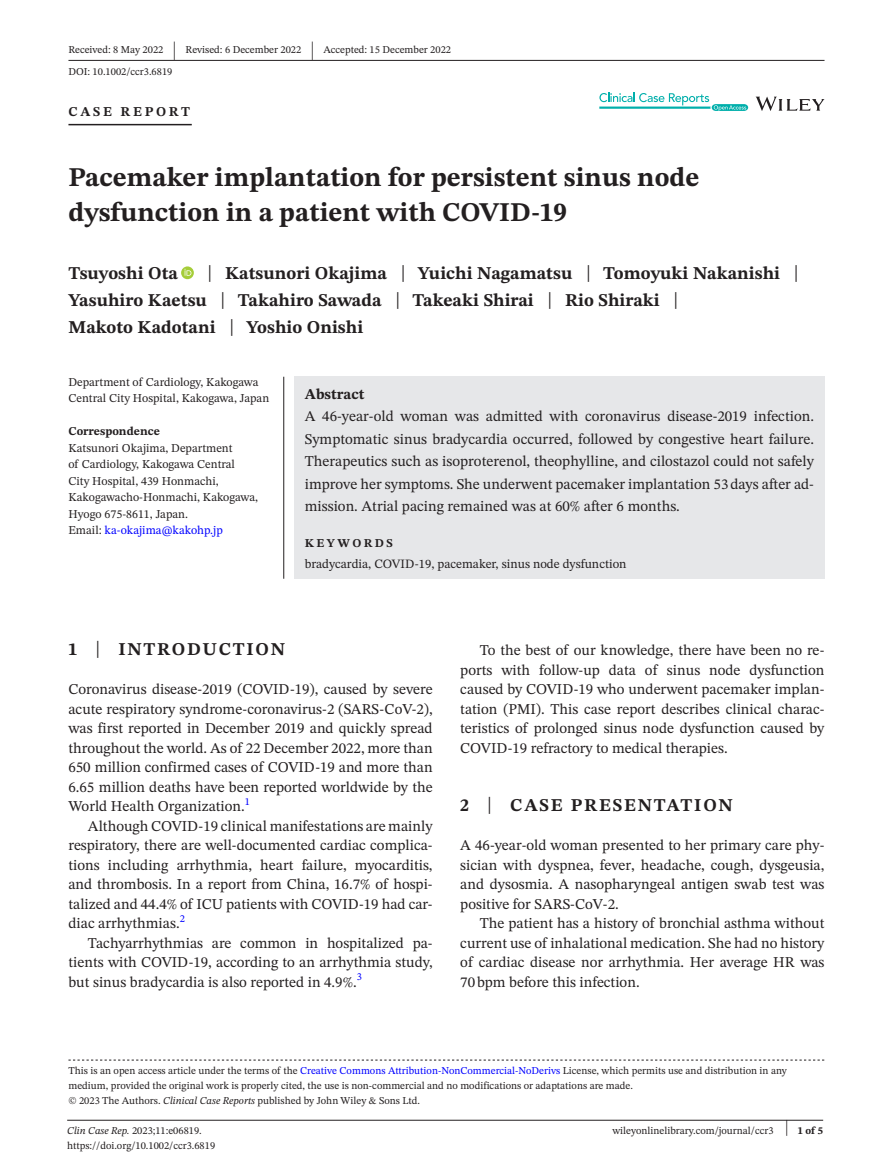
<style>
.page{position:relative;width:893px;height:1174px;background:#fff}
.page>*{position:absolute;margin:0;border:0;box-sizing:border-box;transform-origin:0 0}
.t1{font:700 27px/34.5px "STIX Two Text";color:#231f20}
.t2{font:25.65px "STIX Two Text";color:#231f20;scale:.49 1}
.t3{font:700 18px/27px "STIX Two Text";color:#231f20}
.t4{font:700 18px "STIX Two Text";letter-spacing:.1em;color:#231f20}
.t5{font:15px/19.5px "STIX Two Text";color:#231f20;text-align:justify}
.t6{font:700 15px "STIX Two Text";color:#231f20}
.t7{font:700 13.5px "STIX Two Text";letter-spacing:.2em;color:#231f20}
.t8{font:12.75px "STIX Two Text";color:#231f20}
.t9{font:12px/16.5px "STIX Two Text";color:#231f20}
.t10{font:700 12px "STIX Two Text";color:#231f20}
.t11{font:700 12px "STIX Two Text";letter-spacing:.2em;color:#231f20}
.t12{font:10.5px/15px "STIX Two Text";color:#231f20}
.t13{font:700 10.5px "STIX Two Text";color:#231f20}
.t14{font:10.5px "STIX Two Text";color:#00f}
.s1{font-weight:400;font-size:23.4px}
.s2{color:#00f}
.s3{font-weight:400;font-size:23.7px}
.s4{font-style:italic}
.s5{font-weight:400;font-size:22.2px}
</style>
<div class="page">
<hr style="left:67px;top:1119px;width:756px;height:1px;background:#231f20">
<svg style="left:756px;top:97px;width:68px;height:14px"></svg>
<svg style="left:599px;top:93px;width:149px;height:18px"></svg>
<hr style="left:68px;top:60px;width:756px;height:1px;background:#231f20">
<hr style="left:68px;top:124px;width:124px;height:1px;background:#231f20">
<svg style="left:181px;top:266px;width:13px;height:13px"></svg>
<svg style="left:185px;top:269px;width:6px;height:7px"></svg>
<div style="left:294px;top:377px;width:530px;height:202px;background:#e6e7e9"></div>
<hr style="left:283px;top:377px;width:1px;height:202px;background:#231f20">
<svg style="left:68px;top:1059px;width:756px;height:1px"></svg>
<p class="t12" style="left:68px;top:42px;width:96px">Received: 8 May 2022</p>
<h2 class="t2" style="left:173px;top:32px;width:8px">|</h2>
<p class="t12" style="left:186px;top:42px;width:117px">Revised: 6 December 2022</p>
<h2 class="t2" style="left:311px;top:32px;width:8px">|</h2>
<p class="t12" style="left:323px;top:42px;width:129px">Accepted: 15 December 2022</p>
<p class="t12" style="left:68px;top:64px;width:105px">DOI: 10.1002/ccr3.6819</p>
<p class="t7" style="left:68px;top:101px;width:123px">CASE REPORT</p>
<h1 class="t1" style="left:68px;top:161px;width:632px">Pacemaker implantation for persistent sinus node dysfunction in a patient with COVID-19</h1>
<p class="t3" style="left:68px;top:260px;width:111px">Tsuyoshi Ota</p>
<p class="t3" style="left:68px;top:260px;width:732px;text-indent:139px"><span class="s1">|</span> Katsunori Okajima <span class="s1">|</span> Yuichi Nagamatsu <span class="s1">|</span> Tomoyuki Nakanishi <span class="s1">|<br></span>Yasuhiro Kaetsu <span class="s1">|</span> Takahiro Sawada <span class="s1">|</span> Takeaki Shirai <span class="s1">|</span> Rio Shiraki <span class="s1">|<br></span>Makoto Kadotani <span class="s1">|</span> Yoshio Onishi</p>
<p class="t9" style="left:68px;top:373px;width:202px">Department of Cardiology, Kakogawa<br>Central City Hospital, Kakogawa, Japan</p>
<p class="t10" style="left:68px;top:423px;width:93px">Correspondence</p>
<p class="t9" style="left:68px;top:439px;width:191px">Katsunori Okajima, Department<br>of Cardiology, Kakogawa Central<br>City Hospital, 439 Honmachi,<br>Kakogawacho-Honmachi, Kakogawa,<br>Hyogo 675-8611, Japan.<br>Email: <span class="s2">ka-okajima@kakohp.jp</span></p>
<p class="t6" style="left:305px;top:383px;width:61px">Abstract</p>
<p class="t5" style="left:305px;top:405px;width:511px;line-height:22.5px">A 46-year-old woman was admitted with coronavirus disease-2019 infection.<br>Symptomatic sinus bradycardia occurred, followed by congestive heart failure.<br>Therapeutics such as isoproterenol, theophylline, and cilostazol could not safely improve her symptoms. She underwent pacemaker implantation 53days after ad&shy;mission. Atrial pacing remained was at 60% after 6 months.</p>
<p class="t11" style="left:305px;top:534px;width:90px">KEYWORDS</p>
<p class="t8" style="left:305px;top:555px;width:323px">bradycardia, COVID-19, pacemaker, sinus node dysfunction</p>
<p class="t4" style="left:68px;top:636px;width:218px">1 <span class="s3">|</span> INTRODUCTION</p>
<p class="t5" style="left:68px;top:679px;width:366px">Coronavirus disease-2019 (COVID-19), caused by severe acute respiratory syndrome-coronavirus-2 (SARS-CoV-2), was first reported in December 2019 and quickly spread throughout the world. As of 22 December 2022, more than 650 million confirmed cases of COVID-19 and more than 6.65 million deaths have been reported worldwide by the World Health Organization.</p>
<p class="t14" style="left:245px;top:793px;width:7px">1</p>
<p class="t5" style="left:68px;top:816px;width:366px;text-indent:20px">Although COVID-19 clinical manifestations are mainly respiratory, there are well-documented cardiac complica&shy;tions including arrhythmia, heart failure, myocarditis, and thrombosis. In a report from China, 16.7% of hospi&shy;talized and 44.4% of ICU patients with COVID-19 had car&shy;diac arrhythmias.</p>
<p class="t14" style="left:180px;top:910px;width:7px">2</p>
<p class="t5" style="left:68px;top:933px;width:366px;text-indent:20px">Tachyarrhythmias are common in hospitalized pa&shy;tients with COVID-19, according to an arrhythmia study, but sinus bradycardia is also reported in 4.9%.</p>
<p class="t14" style="left:357px;top:969px;width:7px">3</p>
<p class="t5" style="left:460px;top:640px;width:366px;text-indent:20px">To the best of our knowledge, there have been no re&shy;ports with follow-up data of sinus node dysfunction caused by COVID-19 who underwent pacemaker implan&shy;tation (PMI). This case report describes clinical charac&shy;teristics of prolonged sinus node dysfunction caused by COVID-19 refractory to medical therapies.</p>
<p class="t4" style="left:460px;top:792px;width:274px">2 <span class="s3">|</span> CASE PRESENTATION</p>
<p class="t5" style="left:460px;top:835px;width:366px">A 46-year-old woman presented to her primary care phy&shy;sician with dyspnea, fever, headache, cough, dysgeusia, and dysosmia. A nasopharyngeal antigen swab test was positive for SARS-CoV-2.</p>
<p class="t5" style="left:460px;top:913px;width:366px;text-indent:20px">The patient has a history of bronchial asthma without current use of inhalational medication. She had no history of cardiac disease nor arrhythmia. Her average HR was 70bpm before this infection.</p>
<p class="t12" style="left:68px;top:1063px;width:720px">This is an open access article under the terms of the <span class="s2">Creative Commons Attribution-NonCommercial-NoDerivs</span> License, which permits use and distribution in any medium, provided the original work is properly cited, the use is non-commercial and no modifications or adaptations are made.<br>© 2023 The Authors. <span class="s4">Clinical Case Reports</span> published by John Wiley &amp; Sons Ltd.</p>
<p class="t12" style="left:67px;top:1123px;width:136px"><span class="s4">Clin Case Rep.</span> 2023;11:e06819.</p>
<p class="t13" style="left:785px;top:1123px;width:39px"><span class="s5">|</span> 1 of 5</p>
<p class="t12" style="left:67px;top:1138px;width:150px">https://doi.org/10.1002/ccr3.6819</p>
<p class="t12" style="left:612px;top:1123px;width:163px">wileyonlinelibrary.com/journal/ccr3</p>
</div>
